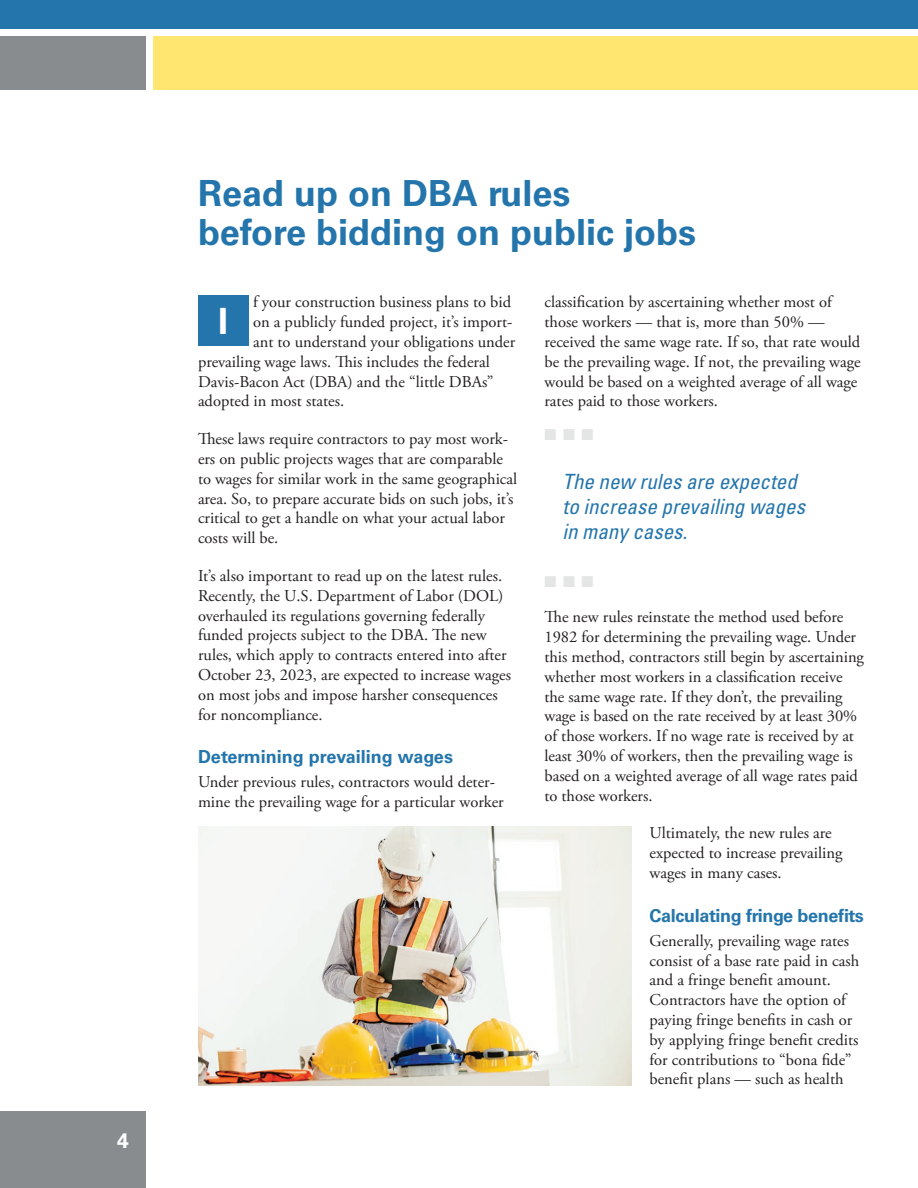
<style>
.page{position:relative;width:918px;height:1188px;background:#fff}
.page>*{position:absolute;margin:0;border:0;box-sizing:border-box;transform-origin:0 0}
.t1{font:700 36px/39px "Univers LT Std";color:#2375ab}
.t2{font:700 36px "Univers LT Std";color:#fff}
.t3{font:italic condensed 21px/25.2px "Univers LT Std";color:#2375ab}
.t4{font:700 21px "Univers LT Std";color:#fff}
.t5{font:700 18px "Univers LT Std";color:#2375ab}
.t6{font:700 18px "Univers LT Std";letter-spacing:-.02em;color:#2375ab}
.t7{font:16.5px/19.8px "Adobe Garamond Pro";color:#231f20}
.t8{font:15.75px "Zapf Dingbats ITC";color:#e4e5e5}
</style>
<div class="page">
<div style="left:0;top:1112px;width:146px;height:76px;background:#888c8f"></div>
<div style="left:153px;top:36px;width:765px;height:54px;background:#ffe670"></div>
<div style="left:0;top:36px;width:146px;height:54px;background:#888c8f"></div>
<div style="left:0;top:0;width:918px;height:28px;background:#2375ab"></div>
<div style="left:198px;top:296px;width:51px;height:50px;background:#2375ab"></div>
<img style="left:198px;top:826px;width:434px;height:260px">
<p class="t4" style="left:117px;top:1128px;width:13px">4</p>
<h1 class="t1" style="left:198px;top:174px;width:500px">Read up on DBA rules<br>before bidding on public jobs</h1>
<p class="t7" style="left:253px;top:293px;width:260px">f your construction business plans to bid</p>
<p class="t7" style="left:253px;top:313px;width:261px">on a publicly funded project, it’s import-</p>
<p class="t7" style="left:253px;top:333px;width:264px">ant to understand your obligations under</p>
<p class="t7" style="left:198px;top:352px;width:293px">prevailing wage laws. This includes the federal</p>
<p class="t7" style="left:198px;top:372px;width:297px">Davis-Bacon Act (DBA) and the “little DBAs”</p>
<p class="t7" style="left:198px;top:392px;width:148px">adopted in most states.</p>
<p class="t7" style="left:198px;top:430px;width:321px">These laws require contractors to pay most work&shy;ers on public projects wages that are comparable to wages for similar work in the same geographical area. So, to prepare accurate bids on such jobs, it’s critical to get a handle on what your actual labor costs will be.</p>
<p class="t7" style="left:198px;top:567px;width:315px">It’s also important to read up on the latest rules.<br>Recently, the U.S. Department of Labor (DOL) overhauled its regulations governing federally funded projects subject to the DBA. The new rules, which apply to contracts entered into after October 23, 2023, are expected to increase wages on most jobs and impose harsher consequences for noncompliance.</p>
<p class="t5" style="left:198px;top:746px;width:257px">Determining prevailing wages</p>
<p class="t7" style="left:198px;top:773px;width:307px">Under previous rules, contractors would deter&shy;mine the prevailing wage for a particular worker</p>
<h1 class="t2" style="left:218px;top:300px;width:12px">I</h1>
<p class="t7" style="left:544px;top:293px;width:318px">classification by ascertaining whether most of those workers — that is, more than 50% — received the same wage rate. If so, that rate would be the prevailing wage. If not, the prevailing wage would be based on a weighted average of all wage rates paid to those workers.</p>
<p class="t8" style="left:544px;top:427px;width:50px">■■■</p>
<p class="t3" style="left:562px;top:469px;width:244px">The new rules are expected to increase prevailing wages in many cases.</p>
<p class="t8" style="left:544px;top:575px;width:50px">■■■</p>
<p class="t7" style="left:544px;top:608px;width:321px">The new rules reinstate the method used before 1982 for determining the prevailing wage. Under this method, contractors still begin by ascertaining whether most workers in a classification receive the same wage rate. If they don’t, the prevailing wage is based on the rate received by at least 30% of those workers. If no wage rate is received by at least 30% of workers, then the prevailing wage is based on a weighted average of all wage rates paid to those workers.</p>
<p class="t7" style="left:650px;top:824px;width:194px">Ultimately, the new rules are expected to increase prevailing wages in many cases.</p>
<p class="t6" style="left:650px;top:905px;width:216px">Calculating fringe benefits</p>
<p class="t7" style="left:650px;top:931px;width:211px">Generally, prevailing wage rates consist of a base rate paid in cash and a fringe benefit amount.<br>Contractors have the option of paying fringe benefits in cash or by applying fringe benefit credits for contributions to “bona fide” benefit plans — such as health</p>
</div>
